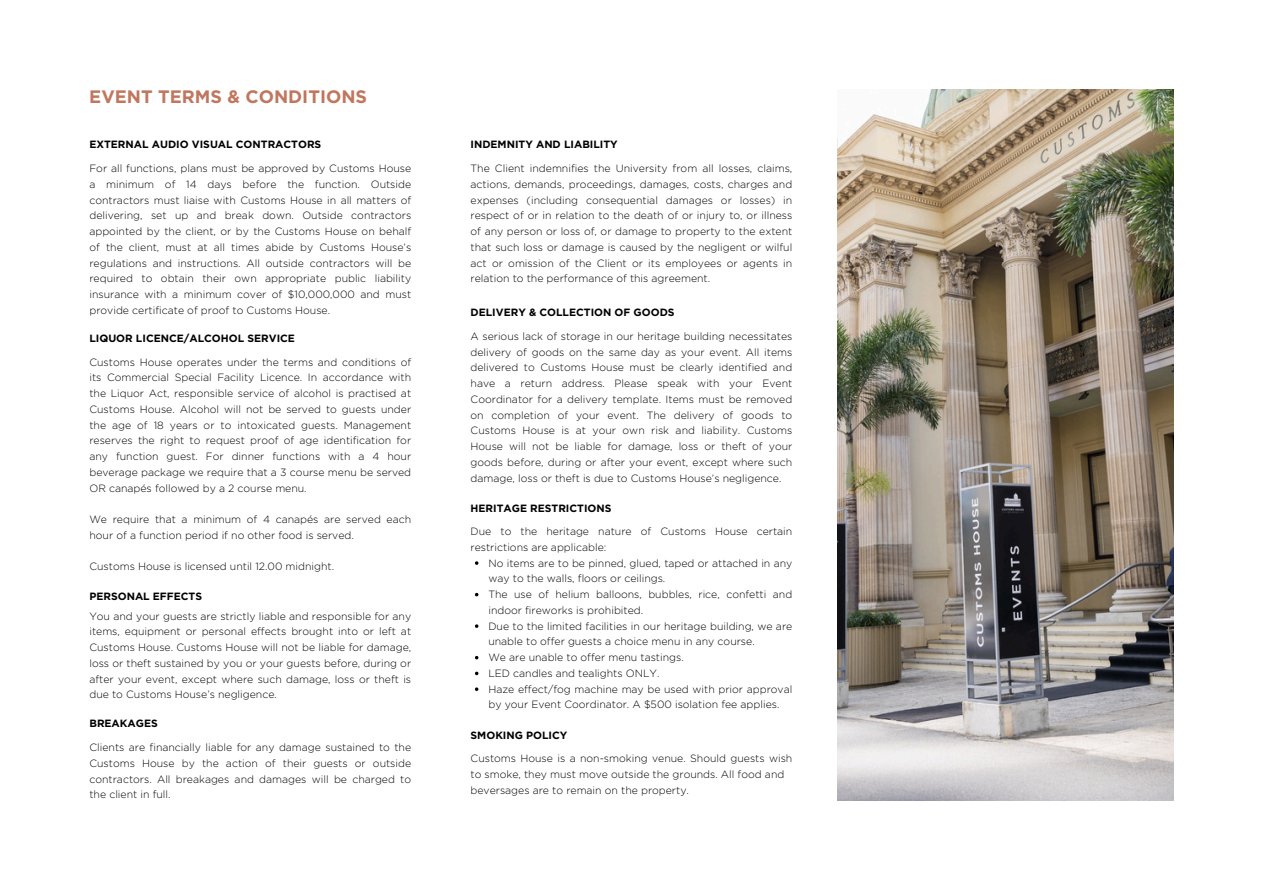
<style>
.page{position:relative;width:1263px;height:894px;background:#fff}
.page>*{position:absolute;margin:0;border:0;box-sizing:border-box;transform-origin:0 0}
.t1{font:700 18px "Gotham";color:#c1765e}
.t2{font:300 10.5px/15.8px "Gotham";color:#000}
.t3{font:700 10.5px "Gotham";color:#000}
</style>
<div class="page">
<img style="left:837px;top:89px;width:336px;height:711px">
<h1 class="t1" style="left:89px;top:86px;width:279px">EVENT TERMS &amp; CONDITIONS</h1>
<h2 class="t3" style="left:89px;top:138px;width:233px">EXTERNAL AUDIO VISUAL CONTRACTORS</h2>
<p class="t2" style="left:89px;top:160px;width:323px;text-align:justify">For all functions, plans must be approved by Customs House a minimum of 14 days before the function. Outside contractors must liaise with Customs House in all matters of delivering, set up and break down. Outside contractors appointed by the client, or by the Customs House on behalf of the client, must at all times abide by Customs House’s regulations and instructions. All outside contractors will be required to obtain their own appropriate public liability insurance with a minimum cover of $10,000,000 and must provide certificate of proof to Customs House.</p>
<h2 class="t3" style="left:89px;top:332px;width:207px">LIQUOR LICENCE/ALCOHOL SERVICE</h2>
<p class="t2" style="left:89px;top:354px;width:323px;text-align:justify">Customs House operates under the terms and conditions of its Commercial Special Facility Licence. In accordance with the Liquor Act, responsible service of alcohol is practised at Customs House. Alcohol will not be served to guests under the age of 18 years or to intoxicated guests. Management reserves the right to request proof of age identification for any function guest. For dinner functions with a 4 hour beverage package we require that a 3 course menu be served OR canapés followed by a 2 course menu.</p>
<p class="t2" style="left:89px;top:511px;width:323px">We require that a minimum of 4 canapés are served each hour of a function period if no other food is served.</p>
<p class="t2" style="left:89px;top:558px;width:246px">Customs House is licensed until 12.00 midnight.</p>
<h2 class="t3" style="left:89px;top:590px;width:114px">PERSONAL EFFECTS</h2>
<p class="t2" style="left:89px;top:607px;width:323px;text-align:justify">You and your guests are strictly liable and responsible for any items, equipment or personal effects brought into or left at Customs House. Customs House will not be liable for damage, loss or theft sustained by you or your guests before, during or after your event, except where such damage, loss or theft is due to Customs House’s negligence.</p>
<h2 class="t3" style="left:89px;top:717px;width:70px">BREAKAGES</h2>
<p class="t2" style="left:89px;top:739px;width:323px;text-align:justify">Clients are financially liable for any damage sustained to the Customs House by the action of their guests or outside contractors. All breakages and damages will be charged to the client in full.</p>
<h2 class="t3" style="left:471px;top:138px;width:149px">INDEMNITY AND LIABILITY</h2>
<p class="t2" style="left:471px;top:160px;width:323px;text-align:justify">The Client indemnifies the University from all losses, claims, actions, demands, proceedings, damages, costs, charges and expenses (including consequential damages or losses) in respect of or in relation to the death of or injury to, or illness of any person or loss of, or damage to property to the extent that such loss or damage is caused by the negligent or wilful act or omission of the Client or its employees or agents in relation to the performance of this agreement.</p>
<h2 class="t3" style="left:471px;top:306px;width:206px">DELIVERY &amp; COLLECTION OF GOODS</h2>
<p class="t2" style="left:471px;top:328px;width:323px;text-align:justify">A serious lack of storage in our heritage building necessitates delivery of goods on the same day as your event. All items delivered to Customs House must be clearly identified and have a return address. Please speak with your Event Coordinator for a delivery template. Items must be removed on completion of your event. The delivery of goods to Customs House is at your own risk and liability. Customs House will not be liable for damage, loss or theft of your goods before, during or after your event, except where such damage, loss or theft is due to Customs House’s negligence.</p>
<h2 class="t3" style="left:471px;top:501px;width:142px">HERITAGE RESTRICTIONS</h2>
<p class="t2" style="left:471px;top:523px;width:323px">Due to the heritage nature of Customs House certain restrictions are applicable:</p>
<p class="t2" style="left:488px;top:554px;width:305px">No items are to be pinned, glued, taped or attached in any way to the walls, floors or ceilings.</p>
<p class="t2" style="left:488px;top:586px;width:305px">The use of helium balloons, bubbles, rice, confetti and indoor fireworks is prohibited.</p>
<p class="t2" style="left:488px;top:617px;width:305px">Due to the limited facilities in our heritage building, we are unable to offer guests a choice menu in any course.</p>
<p class="t2" style="left:488px;top:649px;width:197px">We are unable to offer menu tastings.</p>
<p class="t2" style="left:488px;top:665px;width:173px">LED candles and tealights ONLY.</p>
<p class="t2" style="left:488px;top:680px;width:305px">Haze effect/fog machine may be used with prior approval by your Event Coordinator. A $500 isolation fee applies.</p>
<h2 class="t3" style="left:471px;top:728px;width:98px">SMOKING POLICY</h2>
<p class="t2" style="left:471px;top:750px;width:323px">Customs House is a non-smoking venue. Should guests wish to smoke, they must move outside the grounds. All food and</p>
<p class="t2" style="left:471px;top:781px;width:220px">beversages are to remain on the property.</p>
</div>
